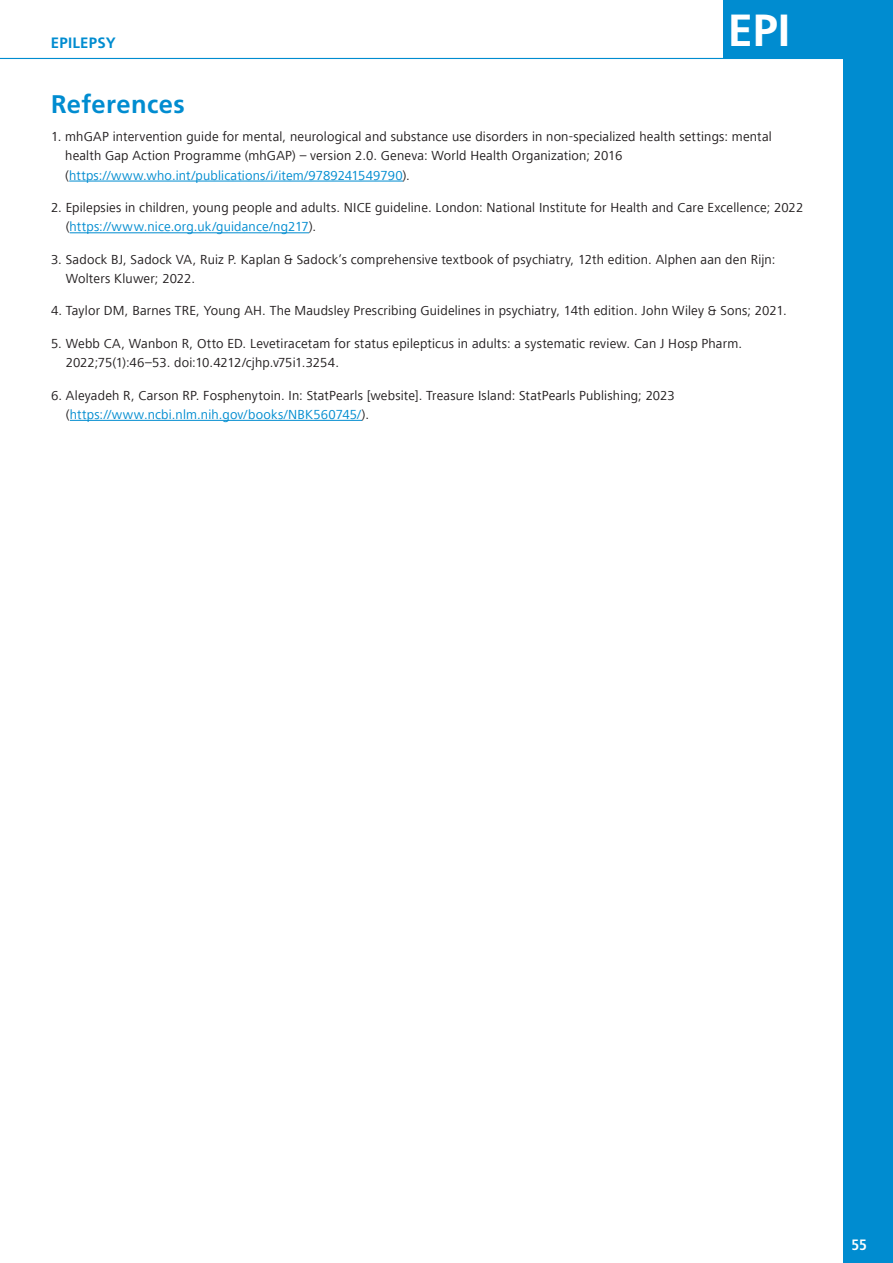
<style>
.page{position:relative;width:893px;height:1263px;background:#fff}
.page>*{position:absolute;margin:0;border:0;box-sizing:border-box;transform-origin:0 0}
.t1{font:700 45px "Frutiger LT Std";color:#fff}
.sub_2_numbered_a__b{font:700 25.5px "Frutiger LT Std";letter-spacing:.015em;color:#008cd0}
.t2{font:700 15px "Frutiger LT Std";letter-spacing:.015em;color:#008cd0}
.t3{font:700 condensed 15px "Frutiger LT Std";color:#fff}
.regular{font:13.5px/19.5px "Frutiger Next LT";letter-spacing:.015em;color:#231f20}
.s1{color:#008cd0}
</style>
<div class="page">
<div style="left:843px;top:0;width:50px;height:1263px;background:#008cd0"></div>
<div style="left:723px;top:0;width:120px;height:59px;background:#008cd0"></div>
<hr style="left:0;top:58px;width:864px;height:1px;background:#008cd0">
<hr style="left:69px;top:181px;width:334px;height:1px;background:#008cd0">
<hr style="left:70px;top:232px;width:239px;height:1px;background:#008cd0">
<hr style="left:70px;top:420px;width:292px;height:1px;background:#008cd0">
<p class="t2" style="left:51px;top:34px;width:66px">EPILEPSY</p>
<h1 class="t1" style="left:728px;top:4px;width:64px">EPI</h1>
<p class="sub_2_numbered_a__b" style="left:51px;top:89px;width:135px">References</p>
<p class="regular" style="left:65px;top:126px;width:708px;text-indent:-14px">1. mhGAP intervention guide for mental, neurological and substance use disorders in non-specialized health settings: mental health Gap Action Programme (mhGAP) – version 2.0. Geneva: World Health Organization; 2016 (<span class="s1">https://www.who.int/publications/i/item/9789241549790</span>).</p>
<p class="regular" style="left:66px;top:198px;width:739px;text-indent:-15px">2. Epilepsies in children, young people and adults. NICE guideline. London: National Institute for Health and Care Excellence; 2022 (<span class="s1">https://www.nice.org.uk/guidance/ng217</span>).</p>
<p class="regular" style="left:66px;top:249px;width:711px;text-indent:-15px">3. Sadock BJ, Sadock VA, Ruiz P. Kaplan &amp; Sadock’s comprehensive textbook of psychiatry, 12th edition. Alphen aan den Rijn:<br>Wolters Kluwer; 2022.</p>
<p class="regular" style="left:51px;top:301px;width:737px">4. Taylor DM, Barnes TRE, Young AH. The Maudsley Prescribing Guidelines in psychiatry, 14th edition. John Wiley &amp; Sons; 2021.</p>
<p class="regular" style="left:66px;top:333px;width:678px;text-indent:-15px">5. Webb CA, Wanbon R, Otto ED. Levetiracetam for status epilepticus in adults: a systematic review. Can J Hosp Pharm.<br>2022;75(1):46–53. doi:10.4212/cjhp.v75i1.3254.</p>
<p class="regular" style="left:66px;top:385px;width:610px;text-indent:-15px">6. Aleyadeh R, Carson RP. Fosphenytoin. In: StatPearls [website]. Treasure Island: StatPearls Publishing; 2023 (<span class="s1">https://www.ncbi.nlm.nih.gov/books/NBK560745/</span>).</p>
<p class="t3" style="left:851px;top:1236px;width:17px">55</p>
</div>
